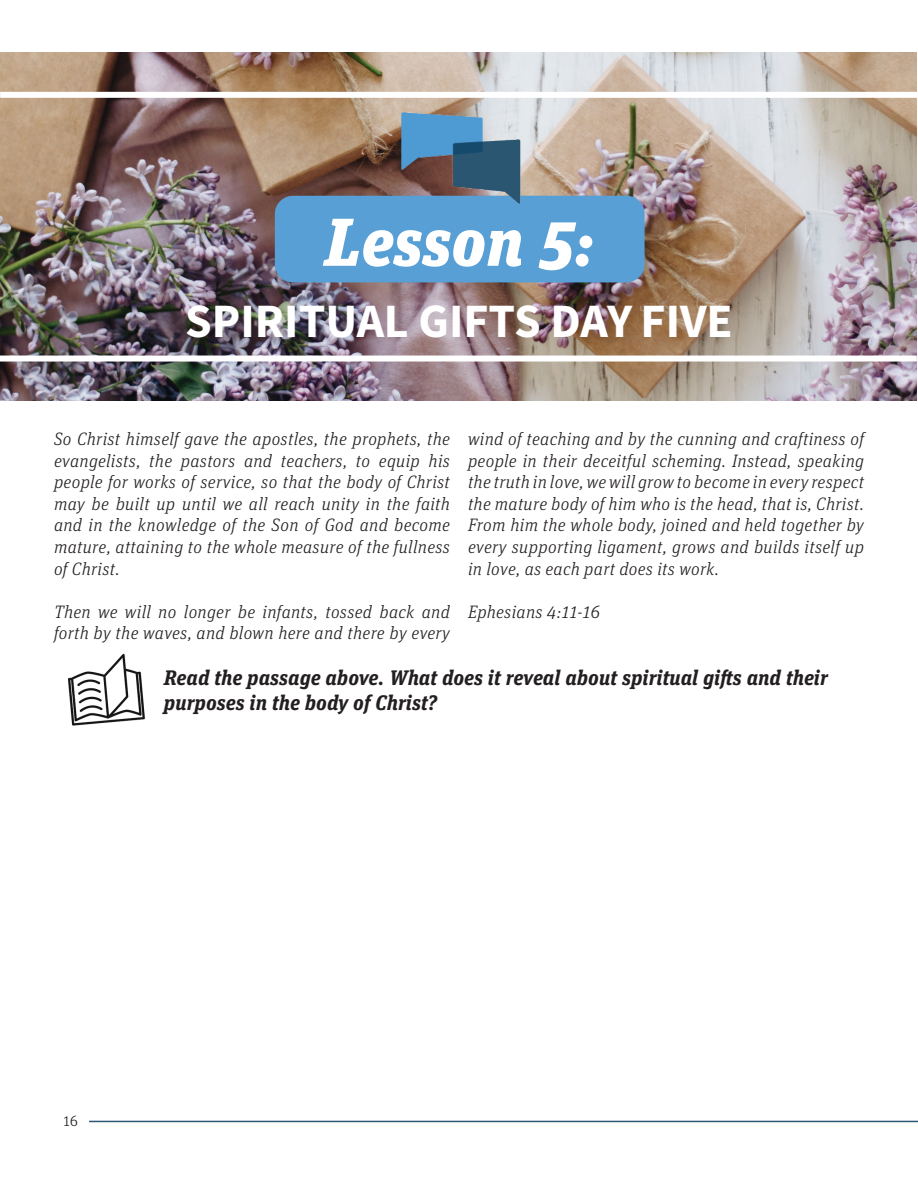
<style>
.page{position:relative;width:918px;height:1188px;background:#fff}
.page>*{position:absolute;margin:0;border:0;box-sizing:border-box;transform-origin:0 0}
.t1{font:italic 900 67.5px "Unit Slab Pro";color:#fff}
.t2{font:48px "Source Sans Variable";color:#fff}
.t3{font:italic 700 21px/25.2px "Unit Slab Pro";color:#231f20}
.t4{font:italic 300 18px/21.6px "Unit Slab Pro";letter-spacing:.02em;color:#231f20;text-align:justify}
.t5{font:300 15px "Unit Slab Pro";color:#231f20}
</style>
<div class="page">
<hr style="left:89px;top:1121px;width:829px;height:1px;background:#2c5772">
<img style="left:0;top:52px;width:917px;height:348px">
<div style="left:0;top:356px;width:917px;height:6px;background:#fff"></div>
<div style="left:0;top:92px;width:918px;height:6px;background:#fff"></div>
<div style="left:276px;top:196px;width:369px;height:86px;background:#589fd6;border-radius:18px"></div>
<img style="left:402px;top:112px;width:132px;height:92px">
<img style="left:68px;top:653px;width:77px;height:73px">
<p class="t1" style="left:534px;top:192px;width:44px">X</p>
<p class="t2" style="left:185px;top:292px;width:549px">SPIRITUAL GIFTS DAY FIVE</p>
<p class="t1" style="left:325px;top:192px;width:272px">Lesson 5:</p>
<p class="t4" style="left:54px;top:427px;width:398px">So Christ himself gave the apostles, the prophets, the evangelists, the pastors and teachers, to equip his people for works of service, so that the body of Christ may be built up until we all reach unity in the faith and in the knowledge of the Son of God and become mature, attaining to the whole measure of the fullness of Christ.</p>
<p class="t4" style="left:54px;top:600px;width:398px">Then we will no longer be infants, tossed back and forth by the waves, and blown here and there by every</p>
<p class="t4" style="left:468px;top:427px;width:398px">wind of teaching and by the cunning and craftiness of people in their deceitful scheming. Instead, speaking the truth in love, we will grow to become in every respect the mature body of him who is the head, that is, Christ.<br>From him the whole body, joined and held together by every supporting ligament, grows and builds itself up in love, as each part does its work.</p>
<p class="t4" style="left:468px;top:600px;width:134px">Ephesians 4:11-16</p>
<p class="t3" style="left:164px;top:664px;width:666px">Read the passage above. What does it reveal about spiritual gifts and their purposes in the body of Christ?</p>
<p class="t5" style="left:64px;top:1111px;width:16px">16</p>
</div>
